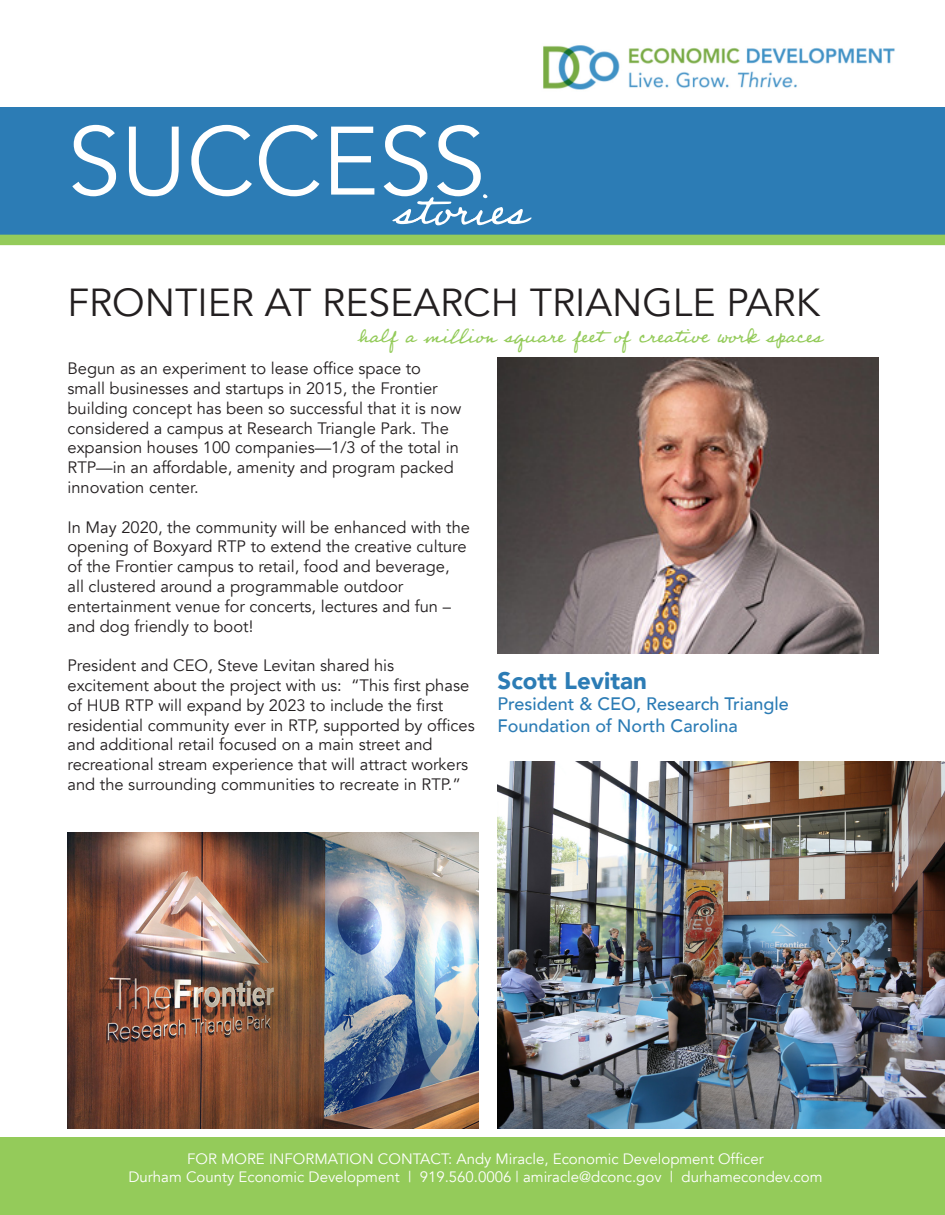
<style>
.page{position:relative;width:945px;height:1215px;background:#fff}
.page>*{position:absolute;margin:0;border:0;box-sizing:border-box;transform-origin:0 0}
.t1{font:96px "Avenir";color:#fff}
.t2{font:54px "Professor";color:#fff}
.t3{font:39px "Avenir";color:#231f20}
.t4{font:24px "Professor";color:#94cb5a}
.t5{font:900 24px "Avenir";color:#2c7cb5}
.t6{font:500 18px/21.6px "Avenir";color:#2c7cb5}
.t7{font:16.5px/19.8px "Avenir";color:#231f20}
.t8{font:15px "Avenir";color:#fff}
</style>
<div class="page">
<div style="left:0;top:1137px;width:945px;height:78px;background:#94cb5a"></div>
<img style="left:543px;top:45px;width:352px;height:45px">
<div style="left:0;top:107px;width:945px;height:128px;background:#2c7cb5"></div>
<div style="left:0;top:235px;width:945px;height:10px;background:#94cb5a"></div>
<img style="left:498px;top:358px;width:381px;height:296px">
<img style="left:68px;top:832px;width:411px;height:297px">
<img style="left:498px;top:761px;width:447px;height:368px">
<p class="t1" style="left:68px;top:104px;width:420px">SUCCESS</p>
<p class="t2" style="left:395px;top:173px;width:134px">stories</p>
<p class="t3" style="left:68px;top:279px;width:754px">FRONTIER AT RESEARCH TRIANGLE PARK</p>
<p class="t4" style="left:358px;top:320px;width:465px">half a million square feet of creative work spaces</p>
<p class="t7" style="left:68px;top:359px;width:395px">Begun as an experiment to lease office space to small businesses and startups in 2015, the Frontier building concept has been so successful that it is now considered a campus at Research Triangle Park. The expansion houses 100 companies—1/3 of the total in RTP—in an affordable, amenity and program packed innovation center.</p>
<p class="t7" style="left:68px;top:517px;width:404px">In May 2020, the community will be enhanced with the opening of Boxyard RTP to extend the creative culture of the Frontier campus to retail, food and beverage, all clustered around a programmable outdoor entertainment venue for concerts, lectures and fun – and dog friendly to boot!</p>
<p class="t7" style="left:68px;top:656px;width:409px">President and CEO, Steve Levitan shared his excitement about the project with us: “This first phase of HUB RTP will expand by 2023 to include the first residential community ever in RTP, supported by offices and additional retail focused on a main street and recreational stream experience that will attract workers and the surrounding communities to recreate in RTP.”</p>
<p class="t5" style="left:498px;top:660px;width:151px">Scott Levitan</p>
<p class="t6" style="left:498px;top:692px;width:293px">President &amp; CEO, Research Triangle<br>Foundation of North Carolina</p>
<p class="t8" style="left:187px;top:1150px;width:578px">FOR MORE INFORMATION CONTACT: Andy Miracle, Economic Development Officer</p>
<p class="t8" style="left:129px;top:1168px;width:695px">Durham County Economic Development | 919.560.0006 | amiracle@dconc.gov | durhamecondev.com</p>
</div>
